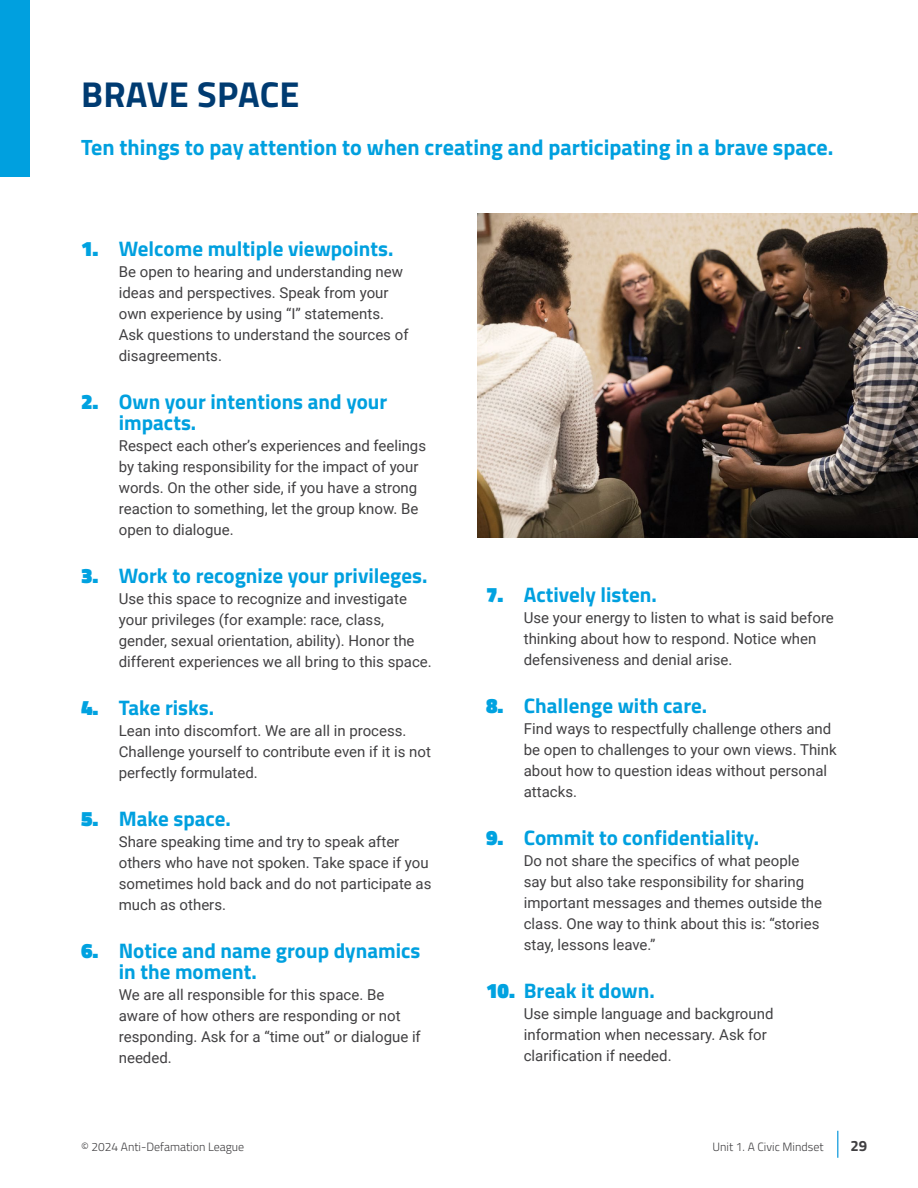
<style>
.page{position:relative;width:918px;height:1188px;background:#fff}
.page>*{position:absolute;margin:0;border:0;box-sizing:border-box;transform-origin:0 0}
.Heading{font:700 36px "Titillium Web";letter-spacing:.005em;color:#003b71}
.Subheading{font:700 22.2px "Titillium Web";color:#00a0df}
.Body_Text_Indented{font:700 21px/21px "Titillium Web";color:#00a0df}
.Body_Text_Indented-2{font:15px/21px "Roboto";color:#414042}
.t1{font:700 15px "Titillium Web";color:#414042}
.t2{font:300 12px "Titillium Web";color:#414042}
.s1{font-weight:900;color:#00a2e0}
</style>
<div class="page">
<svg style="left:837px;top:1131px;width:1px;height:27px"></svg>
<img style="left:478px;top:214px;width:440px;height:324px">
<div style="left:0;top:0;width:29px;height:176px;background:#00a0df"></div>
<p class="Heading" style="left:81px;top:67px;width:220px">BRAVE SPACE</p>
<p class="Subheading" style="left:81px;top:130px;width:754px">Ten things to pay attention to when creating and participating in a brave space.</p>
<p class="Body_Text_Indented" style="left:81px;top:237px;width:314px"><span class="s1">1.</span> Welcome multiple viewpoints.</p>
<p class="Body_Text_Indented-2" style="left:119px;top:260px;width:291px">Be open to hearing and understanding new ideas and perspectives. Speak from your own experience by using “I” statements.<br>Ask questions to understand the sources of disagreements.</p>
<p class="Body_Text_Indented" style="left:119px;top:390px;width:270px;text-indent:-38px"><span class="s1">2.</span> Own your intentions and your impacts.</p>
<p class="Body_Text_Indented-2" style="left:119px;top:434px;width:309px">Respect each other’s experiences and feelings by taking responsibility for the impact of your words. On the other side, if you have a strong reaction to something, let the group know. Be open to dialogue.</p>
<p class="Body_Text_Indented" style="left:81px;top:564px;width:348px"><span class="s1">3.</span> Work to recognize your privileges.</p>
<p class="Body_Text_Indented-2" style="left:119px;top:587px;width:314px">Use this space to recognize and investigate your privileges (for example: race, class, gender, sexual orientation, ability). Honor the different experiences we all bring to this space.</p>
<p class="Body_Text_Indented" style="left:81px;top:696px;width:135px"><span class="s1">4.</span> Take risks.</p>
<p class="Body_Text_Indented-2" style="left:119px;top:719px;width:314px">Lean into discomfort. We are all in process.<br>Challenge yourself to contribute even if it is not perfectly formulated.</p>
<p class="Body_Text_Indented" style="left:81px;top:807px;width:151px"><span class="s1">5.</span> Make space.</p>
<p class="Body_Text_Indented-2" style="left:119px;top:830px;width:314px">Share speaking time and try to speak after others who have not spoken. Take space if you sometimes hold back and do not participate as much as others.</p>
<p class="Body_Text_Indented" style="left:119px;top:939px;width:303px;text-indent:-38px"><span class="s1">6.</span> Notice and name group dynamics in the moment.</p>
<p class="Body_Text_Indented-2" style="left:119px;top:983px;width:304px">We are all responsible for this space. Be aware of how others are responding or not responding. Ask for a “time out” or dialogue if needed.</p>
<p class="Body_Text_Indented" style="left:486px;top:583px;width:172px"><span class="s1">7.</span> Actively listen.</p>
<p class="Body_Text_Indented-2" style="left:524px;top:607px;width:312px">Use your energy to listen to what is said before thinking about how to respond. Notice when defensiveness and denial arise.</p>
<p class="Body_Text_Indented" style="left:486px;top:694px;width:223px"><span class="s1">8.</span> Challenge with care.</p>
<p class="Body_Text_Indented-2" style="left:524px;top:718px;width:315px">Find ways to respectfully challenge others and be open to challenges to your own views. Think about how to question ideas without personal attacks.</p>
<p class="Body_Text_Indented" style="left:486px;top:826px;width:275px"><span class="s1">9.</span> Commit to confidentiality.</p>
<p class="Body_Text_Indented-2" style="left:524px;top:850px;width:300px">Do not share the specifics of what people say but also take responsibility for sharing important messages and themes outside the class. One way to think about this is: “stories stay, lessons leave.”</p>
<p class="Body_Text_Indented" style="left:486px;top:979px;width:170px"><span class="s1">10.</span> Break it down.</p>
<p class="Body_Text_Indented-2" style="left:524px;top:1003px;width:251px">Use simple language and background information when necessary. Ask for clarification if needed.</p>
<p class="t2" style="left:81px;top:1138px;width:165px">© 2024 Anti-Defamation League</p>
<p class="t2" style="left:712px;top:1138px;width:113px">Unit 1. A Civic Mindset</p>
<p class="t1" style="left:850px;top:1135px;width:18px">29</p>
</div>
